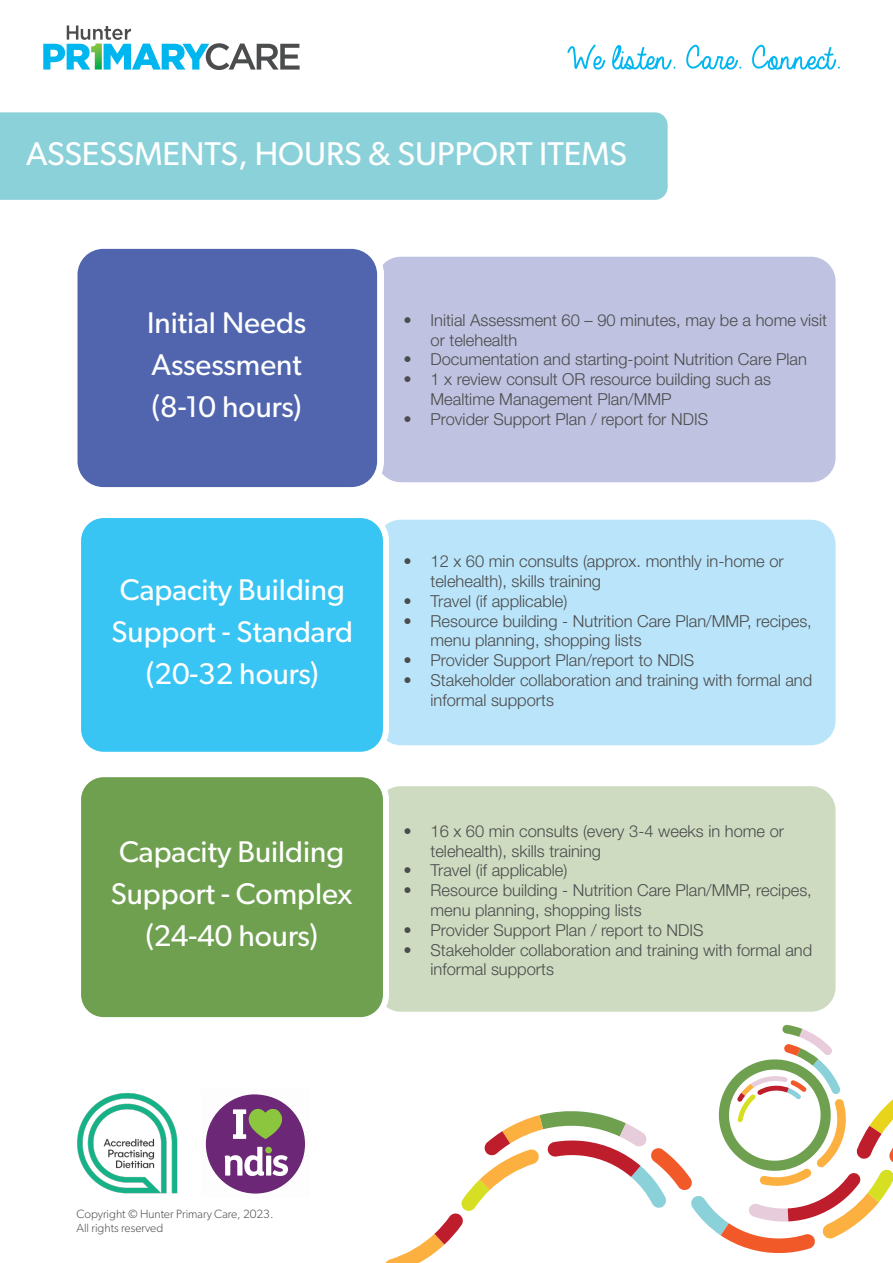
<style>
.page{position:relative;width:893px;height:1263px;background:#fff}
.page>*{position:absolute;margin:0;border:0;box-sizing:border-box;transform-origin:0 0}
.t1{font:33px "Gibson";color:#fff}
.t2{font:30px/42px "Gibson";color:#fff}
.t3{font:300 16.5px/19.8px "Helvetica Neue";color:#4b4c4d}
.t4{font:300 12px/14.4px "Gibson";color:#4b4c4d}
</style>
<div class="page">
<svg style="left:43px;top:26px;width:257px;height:44px"></svg>
<svg style="left:567px;top:45px;width:38px;height:25px"></svg>
<svg style="left:612px;top:45px;width:63px;height:25px"></svg>
<svg style="left:686px;top:45px;width:55px;height:25px"></svg>
<svg style="left:752px;top:45px;width:88px;height:25px"></svg>
<svg style="left:385px;top:1024px;width:508px;height:239px"></svg>
<div style="left:0;top:112px;width:668px;height:88px;background:#8bd1d9"></div>
<div style="left:376px;top:786px;width:460px;height:226px;background:#cedbc0;border-radius:24px"></div>
<div style="left:376px;top:520px;width:460px;height:225px;background:#bae4f9;border-radius:24px"></div>
<div style="left:78px;top:774px;width:308px;height:246px;background:#6fa050;border-radius:26px"></div>
<div style="left:75px;top:771px;width:314px;height:252px;border:6px solid #fff;border-radius:26px"></div>
<div style="left:376px;top:257px;width:460px;height:225px;background:#bfc2e0;border-radius:24px"></div>
<div style="left:74px;top:245px;width:307px;height:245px;background:#5065ad;border-radius:29px"></div>
<div style="left:71px;top:242px;width:313px;height:252px;border:7px solid #fff;border-radius:29px"></div>
<div style="left:78px;top:515px;width:308px;height:240px;background:#38c5f3;border-radius:26px"></div>
<div style="left:75px;top:512px;width:314px;height:246px;border:6px solid #fff;border-radius:26px"></div>
<svg style="left:206px;top:1094px;width:99px;height:100px"></svg>
<img style="left:77px;top:1093px;width:101px;height:101px">
<p class="t1" style="left:26px;top:134px;width:602px">ASSESSMENTS, HOURS &amp; SUPPORT ITEMS</p>
<p class="t2" style="left:147px;top:301px;width:161px">Initial Needs<br>Assessment (8-10 hours)</p>
<p class="t2" style="left:112px;top:568px;width:243px">Capacity Building<br>Support - Standard</p>
<p class="t2" style="left:146px;top:652px;width:174px">(20-32 hours)</p>
<p class="t2" style="left:111px;top:830px;width:243px">Capacity Building<br>Support - Complex</p>
<p class="t2" style="left:145px;top:914px;width:174px">(24-40 hours)</p>
<p class="t3" style="left:430px;top:310px;width:398px;text-indent:-27px">• Initial Assessment 60 – 90 minutes, may be a home visit or telehealth</p>
<p class="t3" style="left:403px;top:349px;width:405px">• Documentation and starting-point Nutrition Care Plan</p>
<p class="t3" style="left:430px;top:369px;width:342px;text-indent:-27px">• 1 x review consult OR resource building such as<br>Mealtime Management Plan/MMP</p>
<p class="t3" style="left:403px;top:409px;width:306px">• Provider Support Plan / report for NDIS</p>
<p class="t3" style="left:430px;top:551px;width:355px;text-indent:-27px">• 12 x 60 min consults (approx. monthly in-home or telehealth), skills training</p>
<p class="t3" style="left:403px;top:591px;width:165px">• Travel (if applicable)</p>
<p class="t3" style="left:430px;top:610px;width:383px;text-indent:-27px">• Resource building - Nutrition Care Plan/MMP, recipes, menu planning, shopping lists</p>
<p class="t3" style="left:403px;top:650px;width:292px">• Provider Support Plan/report to NDIS</p>
<p class="t3" style="left:430px;top:670px;width:383px;text-indent:-27px">• Stakeholder collaboration and training with formal and informal supports</p>
<p class="t3" style="left:430px;top:821px;width:355px;text-indent:-27px">• 16 x 60 min consults (every 3-4 weeks in home or telehealth), skills training</p>
<p class="t3" style="left:403px;top:860px;width:165px">• Travel (if applicable)</p>
<p class="t3" style="left:430px;top:880px;width:383px;text-indent:-27px">• Resource building - Nutrition Care Plan/MMP, recipes, menu planning, shopping lists</p>
<p class="t3" style="left:403px;top:920px;width:301px">• Provider Support Plan / report to NDIS</p>
<p class="t3" style="left:430px;top:939px;width:383px;text-indent:-27px">• Stakeholder collaboration and training with formal and informal supports</p>
<p class="t4" style="left:76px;top:1206px;width:198px">Copyright © Hunter Primary Care, 2023.<br>All rights reserved</p>
</div>
